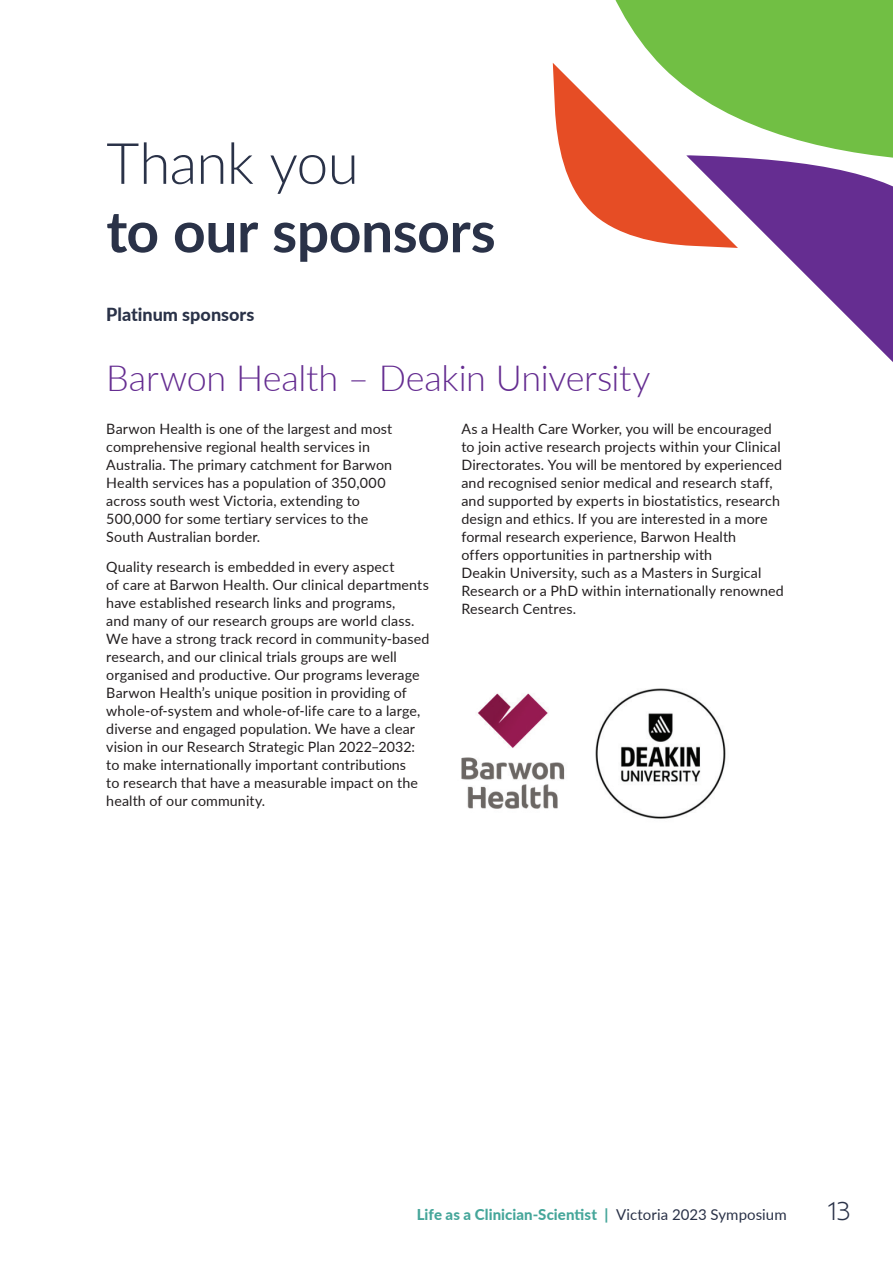
<style>
.page{position:relative;width:893px;height:1263px;background:#fff}
.page>*{position:absolute;margin:0;border:0;box-sizing:border-box;transform-origin:0 0}
.t1{font:700 57px "Lato";letter-spacing:-.01em;color:#2a3248}
.t2{font:300 57px "Lato";letter-spacing:-.015em;color:#2a3248}
.t3{font:300 36px "Lato";letter-spacing:-.01em;color:#652d91}
.t4{font:300 24px "Ofelia Text";color:#2a3248}
.t5{font:900 18px "Lato";color:#2a3248}
.t6{font:900 15px "Lato";letter-spacing:.005em;color:#45a69a}
.t7{font:14.25px/18px "Lato";letter-spacing:.01em;color:#231f20}
.s1{font-weight:400;color:#2a3248}
</style>
<div class="page">
<svg style="left:553px;top:63px;width:133px;height:183px"></svg>
<svg style="left:563px;top:0;width:330px;height:167px;fill:#71bf44"></svg>
<svg style="left:686px;top:155px;width:207px;height:207px"></svg>
<img style="left:461px;top:688px;width:265px;height:131px">
<h1 class="t2" style="left:106px;top:124px;width:254px">Thank you</h1>
<h1 class="t1" style="left:106px;top:190px;width:391px">to our sponsors</h1>
<p class="t5" style="left:106px;top:301px;width:150px">Platinum sponsors</p>
<h2 class="t3" style="left:106px;top:353px;width:546px">Barwon Health – Deakin University</h2>
<p class="t7" style="left:106px;top:419px;width:288px">Barwon Health is one of the largest and most comprehensive regional health services in Australia. The primary catchment for Barwon Health services has a population of 350,000 across south west Victoria, extending to 500,000 for some tertiary services to the South Australian border.</p>
<p class="t7" style="left:106px;top:558px;width:325px">Quality research is embedded in every aspect<br>of care at Barwon Health. Our clinical departments have established research links and programs,<br>and many of our research groups are world class.<br>We have a strong track record in community-based research, and our clinical trials groups are well organised and productive. Our programs leverage Barwon Health’s unique position in providing of whole-of-system and whole-of-life care to a large, diverse and engaged population. We have a clear vision in our Research Strategic Plan 2022–2032: to make internationally important contributions<br>to research that have a measurable impact on the health of our community.</p>
<p class="t7" style="left:461px;top:419px;width:324px">As a Health Care Worker, you will be encouraged to join active research projects within your Clinical Directorates. You will be mentored by experienced and recognised senior medical and research staff, and supported by experts in biostatistics, research design and ethics. If you are interested in a more formal research experience, Barwon Health<br>offers opportunities in partnership with<br>Deakin University, such as a Masters in Surgical Research or a PhD within internationally renowned Research Centres.</p>
<p class="t6" style="left:417px;top:1204px;width:371px">Life as a Clinician-Scientist | <span class="s1">Victoria 2023 Symposium</span></p>
<h3 class="t4" style="left:828px;top:1193px;width:24px">13</h3>
</div>
